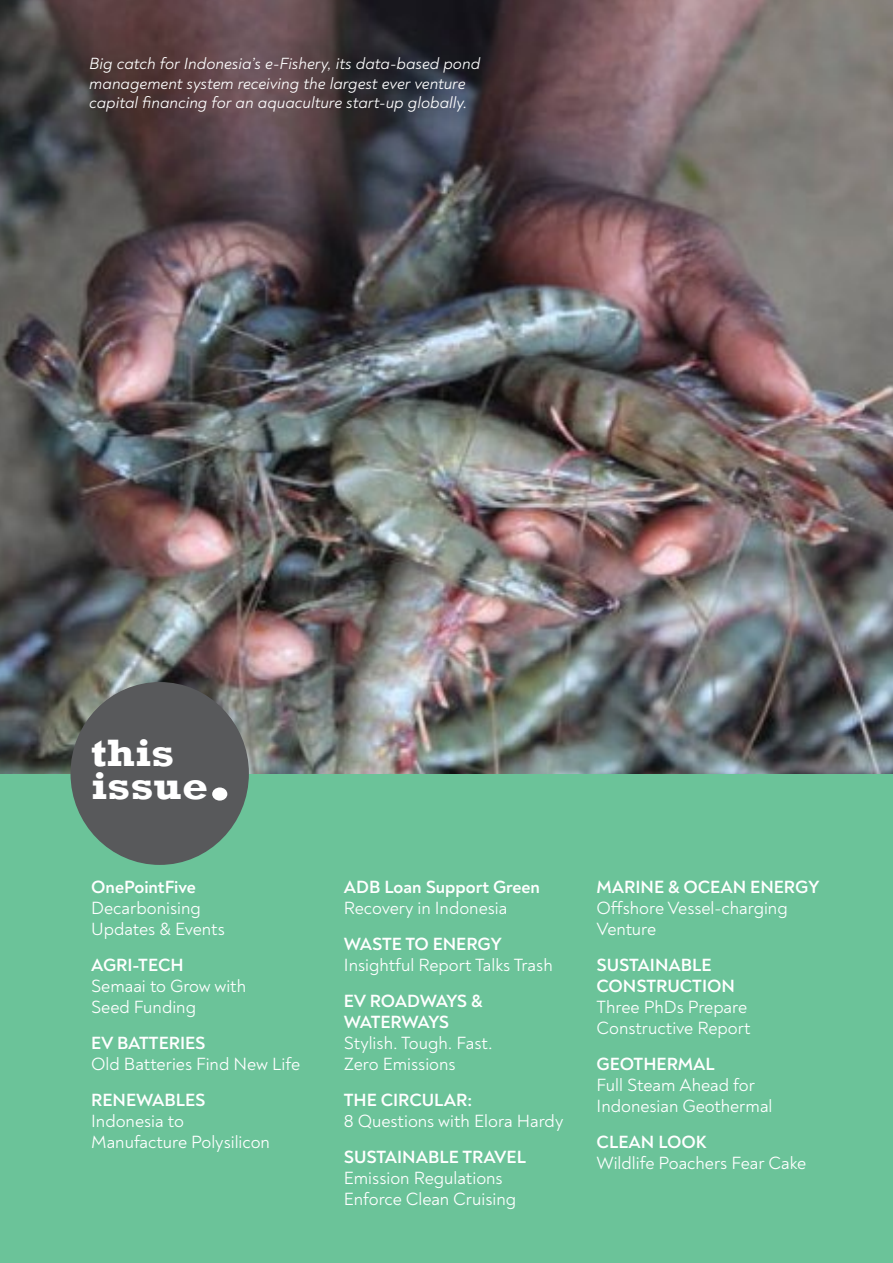
<style>
.page{position:relative;width:893px;height:1263px;background:#fff}
.page>*{position:absolute;margin:0;border:0;box-sizing:border-box;transform-origin:0 0}
.t1{font:700 39.15px/33px "Rockwell";color:#fff;scale:1.16 1}
.t2{font:18px/21px "Noah";color:#fff}
.t3{font:700 18px/21px "Noah";color:#fff}
.t4{font:700 18px/21px "Noah";letter-spacing:-.035em;color:#fff}
.t5{font:italic 16.5px/19.5px "Noah";color:#fff}
</style>
<div class="page">
<img style="left:0;top:0;width:893px;height:775px">
<div style="left:0;top:775px;width:893px;height:488px;background:#6bc399"></div>
<div style="left:71px;top:682px;width:178px;height:183px;background:#58595b;border-radius:50%"></div>
<div style="left:212px;top:787px;width:15px;height:14px;background:#fff;border-radius:50%"></div>
<p class="t5" style="left:89px;top:54px;width:392px">Big catch for Indonesia’s e-Fishery, its data-based pond management system receiving the largest ever venture capital financing for an aquaculture start-up globally.</p>
<h1 class="t1" style="left:91px;top:737px;width:102px">this issue</h1>
<p class="t3" style="left:91px;top:877px;width:106px">OnePointFive</p>
<p class="t2" style="left:91px;top:898px;width:135px">Decarbonising<br>Updates &amp; Events</p>
<p class="t3" style="left:91px;top:955px;width:94px">AGRI-TECH</p>
<p class="t2" style="left:91px;top:976px;width:156px">Semaai to Grow with<br>Seed Funding</p>
<p class="t3" style="left:91px;top:1032px;width:116px">EV BATTERIES</p>
<p class="t2" style="left:91px;top:1054px;width:210px">Old Batteries Find New Life</p>
<p class="t3" style="left:91px;top:1089px;width:116px">RENEWABLES</p>
<p class="t2" style="left:91px;top:1111px;width:180px">Indonesia to<br>Manufacture Polysilicon</p>
<p class="t3" style="left:344px;top:877px;width:198px">ADB Loan Support Green</p>
<p class="t2" style="left:344px;top:898px;width:165px">Recovery in Indonesia</p>
<p class="t3" style="left:344px;top:934px;width:160px">WASTE TO ENERGY</p>
<p class="t2" style="left:344px;top:955px;width:210px">Insightful Report Talks Trash</p>
<p class="t4" style="left:344px;top:991px;width:140px">EV ROADWAYS &amp;<br>WATERWAYS</p>
<p class="t2" style="left:344px;top:1033px;width:150px">Stylish. Tough. Fast.<br>Zero Emissions</p>
<p class="t3" style="left:344px;top:1089px;width:130px">THE CIRCULAR:</p>
<p class="t2" style="left:344px;top:1111px;width:221px">8 Questions with Elora Hardy</p>
<p class="t3" style="left:344px;top:1146px;width:184px">SUSTAINABLE TRAVEL</p>
<p class="t2" style="left:344px;top:1167px;width:174px">Emission Regulations<br>Enforce Clean Cruising</p>
<p class="t3" style="left:597px;top:877px;width:225px">MARINE &amp; OCEAN ENERGY</p>
<p class="t2" style="left:597px;top:898px;width:193px">Offshore Vessel-charging<br>Venture</p>
<p class="t3" style="left:597px;top:955px;width:140px">SUSTAINABLE<br>CONSTRUCTION</p>
<p class="t2" style="left:597px;top:997px;width:155px">Three PhDs Prepare<br>Constructive Report</p>
<p class="t3" style="left:597px;top:1054px;width:120px">GEOTHERMAL</p>
<p class="t2" style="left:597px;top:1075px;width:177px">Full Steam Ahead for<br>Indonesian Geothermal</p>
<p class="t3" style="left:597px;top:1131px;width:112px">CLEAN LOOK</p>
<p class="t2" style="left:597px;top:1153px;width:211px">Wildlife Poachers Fear Cake</p>
</div>
